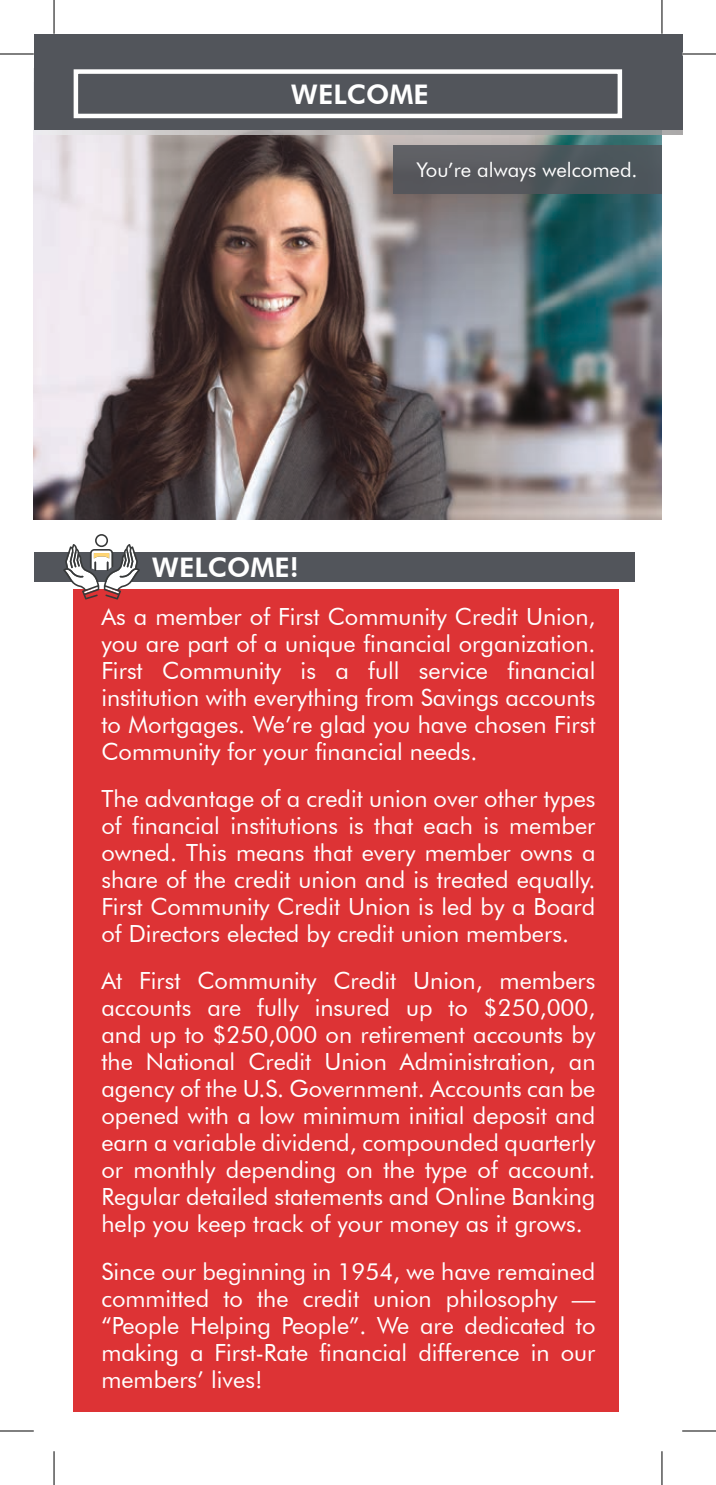
<style>
.page{position:relative;width:716px;height:1485px;background:#fff}
.page>*{position:absolute;margin:0;border:0;box-sizing:border-box;transform-origin:0 0}
.t1{font:800 27px "Futura BT";color:#fff}
.t2{font:23.62px/27px "Futura BT";color:#fff;text-align:justify}
.t3{font:20.25px "Futura BT";color:#fff}
</style>
<div class="page">
<img style="left:34px;top:135px;width:628px;height:385px">
<svg style="left:34px;top:129px;width:648px;height:6px;background:#a7a7a7"></svg>
<div style="left:34px;top:34px;width:648px;height:95px;background:#52555b"></div>
<div style="left:393px;top:145px;width:268px;height:49px;background:#52555b"></div>
<div style="left:74px;top:565px;width:545px;height:847px;background:#dd3335"></div>
<div style="left:34px;top:559px;width:607px;height:30px;background:#fff"></div>
<div style="left:34px;top:552px;width:600px;height:29px;background:#52555b"></div>
<svg style="left:63px;top:534px;width:77px;height:66px"></svg>
<div style="left:74px;top:69px;width:548px;height:49px;background:#52555b;border:4px solid #fff"></div>
<hr style="left:0;top:54px;width:34px;height:1px;background:#000">
<hr style="left:682px;top:54px;width:34px;height:1px;background:#000">
<hr style="left:0;top:1431px;width:34px;height:1px;background:#000">
<hr style="left:682px;top:1431px;width:34px;height:1px;background:#000">
<hr style="left:54px;top:0;width:1px;height:34px;background:#000">
<hr style="left:54px;top:1451px;width:1px;height:34px;background:#000">
<hr style="left:661px;top:0;width:1px;height:34px;background:#000">
<hr style="left:661px;top:1451px;width:1px;height:34px;background:#000">
<p class="t1" style="left:291px;top:78px;width:139px">WELCOME</p>
<p class="t3" style="left:416px;top:158px;width:222px">You’re always welcomed.</p>
<p class="t1" style="left:152px;top:551px;width:148px">WELCOME!</p>
<p class="t2" style="left:101px;top:603px;width:495px">As a member of First Community Credit Union, you are part of a unique financial organization.<br>First Community is a full service financial institution with everything from Savings accounts to Mortgages. We’re glad you have chosen First Community for your financial needs.</p>
<p class="t2" style="left:101px;top:785px;width:495px">The advantage of a credit union over other types of financial institutions is that each is member owned. This means that every member owns a share of the credit union and is treated equally.<br>First Community Credit Union is led by a Board of Directors elected by credit union members.</p>
<p class="t2" style="left:101px;top:967px;width:495px">At First Community Credit Union, members accounts are fully insured up to $250,000, and up to $250,000 on retirement accounts by the National Credit Union Administration, an agency of the U.S. Government. Accounts can be opened with a low minimum initial deposit and earn a variable dividend, compounded quarterly or monthly depending on the type of account.<br>Regular detailed statements and Online Banking help you keep track of your money as it grows.</p>
<p class="t2" style="left:101px;top:1258px;width:495px">Since our beginning in 1954, we have remained committed to the credit union philosophy — “People Helping People”. We are dedicated to making a First-Rate financial difference in our members’ lives!</p>
</div>
